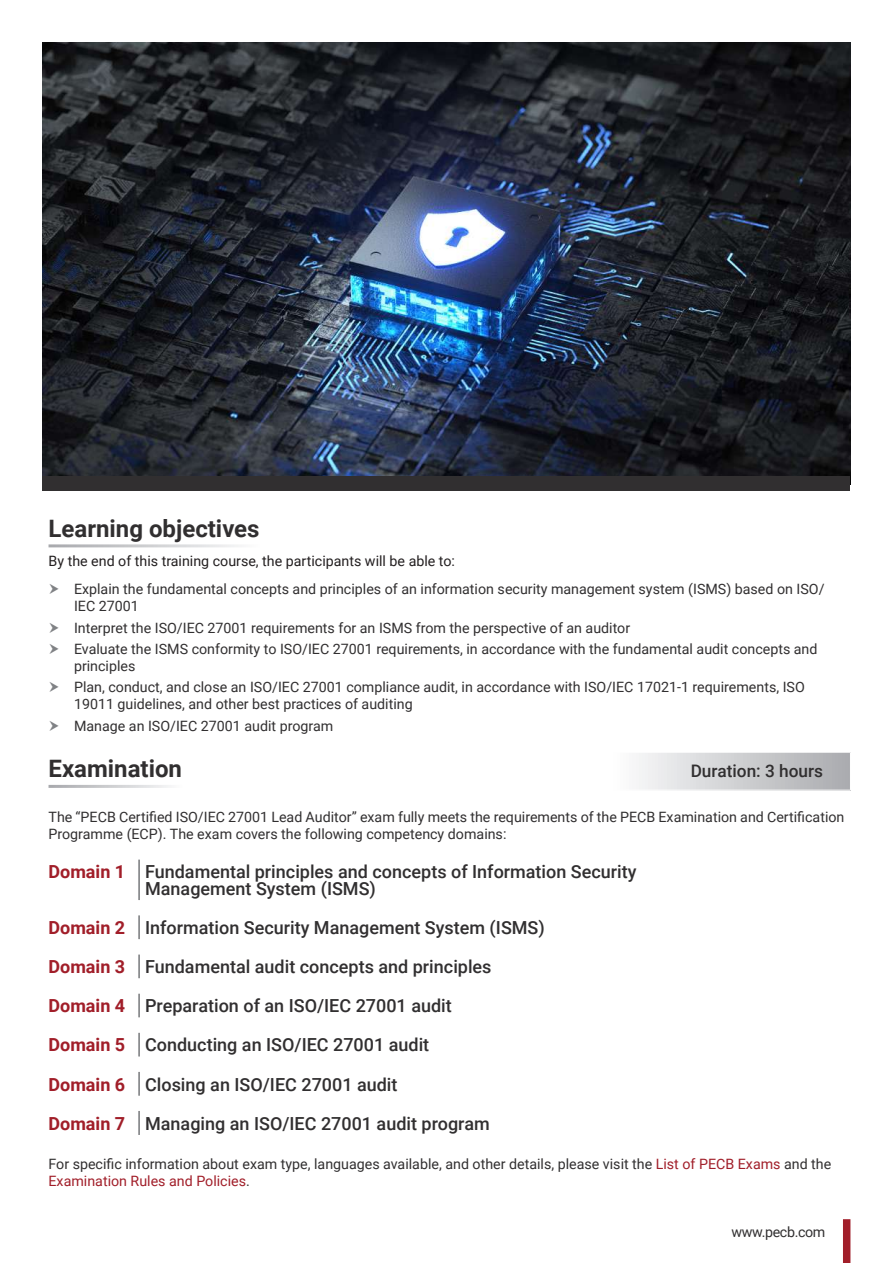
<style>
.page{position:relative;width:893px;height:1263px;background:#fff}
.page>*{position:absolute;margin:0;border:0;box-sizing:border-box;transform-origin:0 0}
.t1{font:700 24px "Roboto";color:#312f30}
.t2{font:500 18px/39.2px "Roboto";color:#312f30}
.t3{font:500 17.25px "Roboto";color:#312f30}
.t4{font:14.25px/21.3px "Roboto";color:#312f30}
.t5{font:14.25px "Roboto";color:#231f20}
.t6{font:14.25px "Roboto";letter-spacing:-.025em;color:#312f30}
.s1{font-weight:700;color:#a11e29}
.s2{color:#a11e29}
</style>
<div class="page">
<img style="left:43px;top:43px;width:807px;height:433px">
<div style="left:43px;top:476px;width:807px;height:14px;background:#312f30"></div>
<svg style="left:639px;top:753px;width:211px;height:37px;background:#cecfd1"></svg>
<hr style="left:138px;top:859px;width:2px;height:41px;background:#76787b">
<hr style="left:138px;top:915px;width:2px;height:24px;background:#76787b">
<hr style="left:138px;top:954px;width:2px;height:24px;background:#76787b">
<hr style="left:138px;top:993px;width:2px;height:24px;background:#76787b">
<hr style="left:138px;top:1032px;width:2px;height:25px;background:#76787b">
<hr style="left:138px;top:1072px;width:2px;height:24px;background:#76787b">
<hr style="left:138px;top:1111px;width:2px;height:24px;background:#76787b">
<div style="left:843px;top:1219px;width:7px;height:44px;background:#a11e29"></div>
<h1 class="t1" style="left:49px;top:512px;width:213px">Learning objectives</h1>
<p class="t5" style="left:49px;top:551px;width:408px">By the end of this training course, the participants will be able to:</p>
<p class="t4" style="left:74px;top:580px;width:752px;line-height:17.1px">Explain the fundamental concepts and principles of an information security management system (ISMS) based on ISO/<br>IEC 27001</p>
<p class="t4" style="left:74px;top:616px;width:745px">Interpret the ISO/IEC 27001 requirements for an ISMS from the perspective of an auditor<br>Evaluate the ISMS conformity to ISO/IEC 27001 requirements, in accordance with the fundamental audit concepts and</p>
<p class="t4" style="left:74px;top:655px;width:732px">principles<br>Plan, conduct, and close an ISO/IEC 27001 compliance audit, in accordance with ISO/IEC 17021-1 requirements, ISO</p>
<p class="t4" style="left:74px;top:693px;width:340px">19011 guidelines, and other best practices of auditing<br>Manage an ISO/IEC 27001 audit program</p>
<h1 class="t1" style="left:49px;top:752px;width:135px">Examination</h1>
<p class="t3" style="left:691px;top:758px;width:134px">Duration: 3 hours</p>
<p class="t4" style="left:49px;top:808px;width:797px;line-height:16.5px">The “PECB Certified ISO/IEC 27001 Lead Auditor” exam fully meets the requirements of the PECB Examination and Certification<br>Programme (ECP). The exam covers the following competency domains:</p>
<p class="t2" style="left:145px;top:863px;width:493px;line-height:16.5px;text-indent:-97px"><span class="s1">Domain 1</span> Fundamental principles and concepts of Information Security<br>Management System (ISMS)</p>
<p class="t2" style="left:49px;top:907px;width:498px"><span class="s1">Domain 2</span> Information Security Management System (ISMS)<br><span class="s1">Domain 3</span> Fundamental audit concepts and principles <span class="s1">Domain 4</span> Preparation of an ISO/IEC 27001 audit<br><span class="s1">Domain 5</span> Conducting an ISO/IEC 27001 audit<br><span class="s1">Domain 6</span> Closing an ISO/IEC 27001 audit<br><span class="s1">Domain 7</span> Managing an ISO/IEC 27001 audit program</p>
<p class="t4" style="left:49px;top:1155px;width:784px;line-height:16.5px">For specific information about exam type, languages available, and other details, please visit the <span class="s2">List of PECB Exams</span> and the<br><span class="s2">Examination Rules and Policies</span>.</p>
<p class="t6" style="left:731px;top:1221px;width:95px">www.pecb.com</p>
</div>
